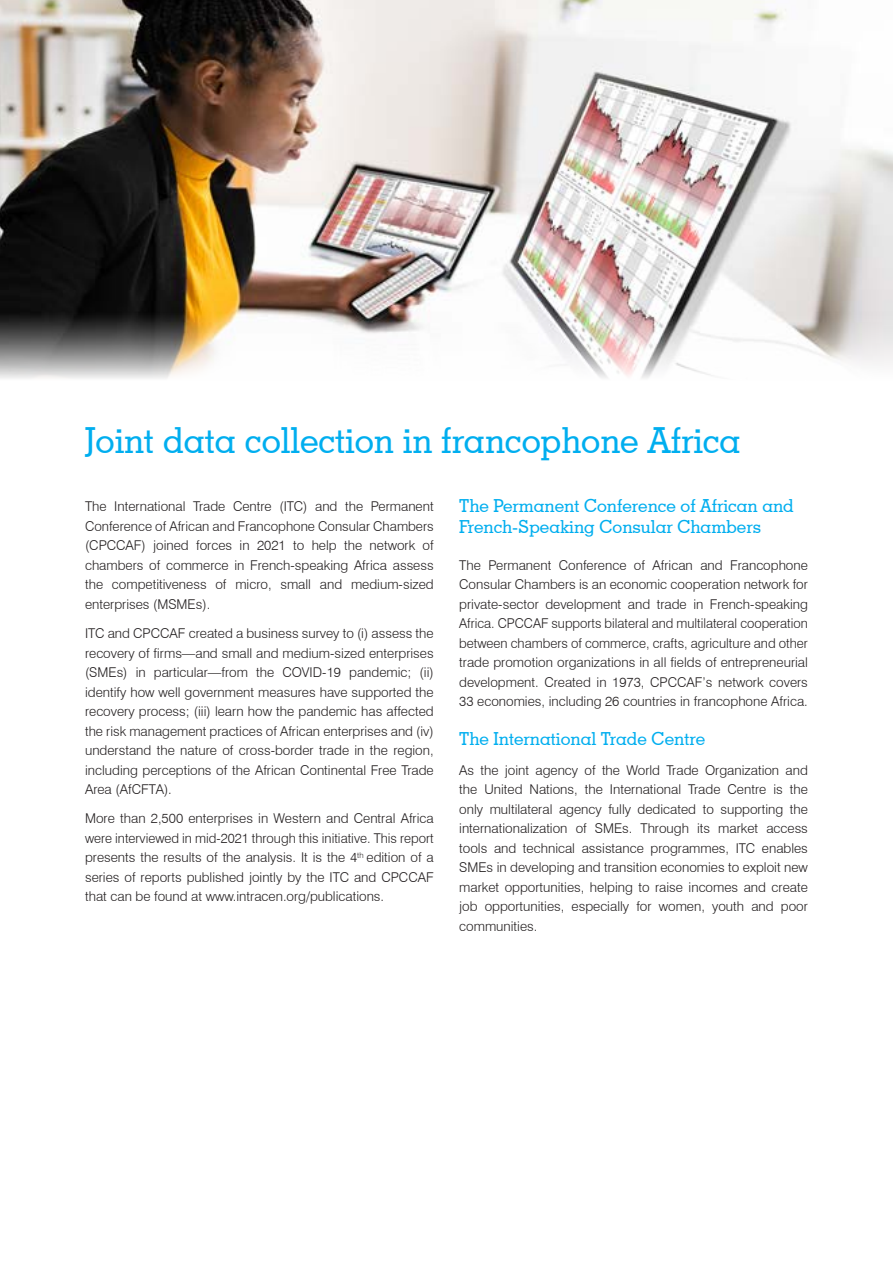
<style>
.page{position:relative;width:893px;height:1263px;background:#fff}
.page>*{position:absolute;margin:0;border:0;box-sizing:border-box;transform-origin:0 0}
.t1{font:500 36px "Geometric Slab 703 BT";color:#00aeef;scale:.95 1}
.h2_cyan_c1{font:500 18px/21px "Geometric Slab 703 BT";color:#00aeef}
.text{font:300 13.5px/19.5px "Swiss 721 BT";color:#231f20;text-align:justify}
</style>
<div class="page">
<img style="left:0;top:0;width:893px;height:379px">
<h1 class="t1" style="left:85px;top:418px;width:692px">Joint data collection in francophone Africa</h1>
<p class="text" style="left:85px;top:497px;width:350px">The International Trade Centre (ITC) and the Permanent Conference of African and Francophone Consular Chambers (CPCCAF) joined forces in 2021 to help the network of chambers of commerce in French-speaking Africa assess the competitiveness of micro, small and medium-sized enterprises (MSMEs).</p>
<p class="text" style="left:85px;top:623px;width:350px">ITC and CPCCAF created a business survey to (i) assess the recovery of firms—and small and medium-sized enterprises (SMEs) in particular—from the COVID-19 pandemic; (ii) identify how well government measures have supported the recovery process; (iii) learn how the pandemic has affected the risk management practices of African enterprises and (iv) understand the nature of cross-border trade in the region, including perceptions of the African Continental Free Trade Area (AfCFTA).</p>
<p class="text" style="left:85px;top:809px;width:350px">More than 2,500 enterprises in Western and Central Africa were interviewed in mid-2021 through this initiative. This report presents the results of the analysis. It is the 4<sup>th</sup> edition of a series of reports published jointly by the ITC and CPCCAF that can be found at www.intracen.org/publications.</p>
<p class="h2_cyan_c1" style="left:459px;top:495px;width:336px">The Permanent Conference of African and<br>French-Speaking Consular Chambers</p>
<p class="text" style="left:459px;top:555px;width:350px">The Permanent Conference of African and Francophone Consular Chambers is an economic cooperation network for private-sector development and trade in French-speaking Africa. CPCCAF supports bilateral and multilateral cooperation between chambers of commerce, crafts, agriculture and other trade promotion organizations in all fields of entrepreneurial development. Created in 1973, CPCCAF’s network covers 33 economies, including 26 countries in francophone Africa.</p>
<p class="h2_cyan_c1" style="left:459px;top:728px;width:247px">The International Trade Centre</p>
<p class="text" style="left:459px;top:760px;width:350px">As the joint agency of the World Trade Organization and the United Nations, the International Trade Centre is the only multilateral agency fully dedicated to supporting the internationalization of SMEs. Through its market access tools and technical assistance programmes, ITC enables SMEs in developing and transition economies to exploit new market opportunities, helping to raise incomes and create job opportunities, especially for women, youth and poor communities.</p>
</div>
